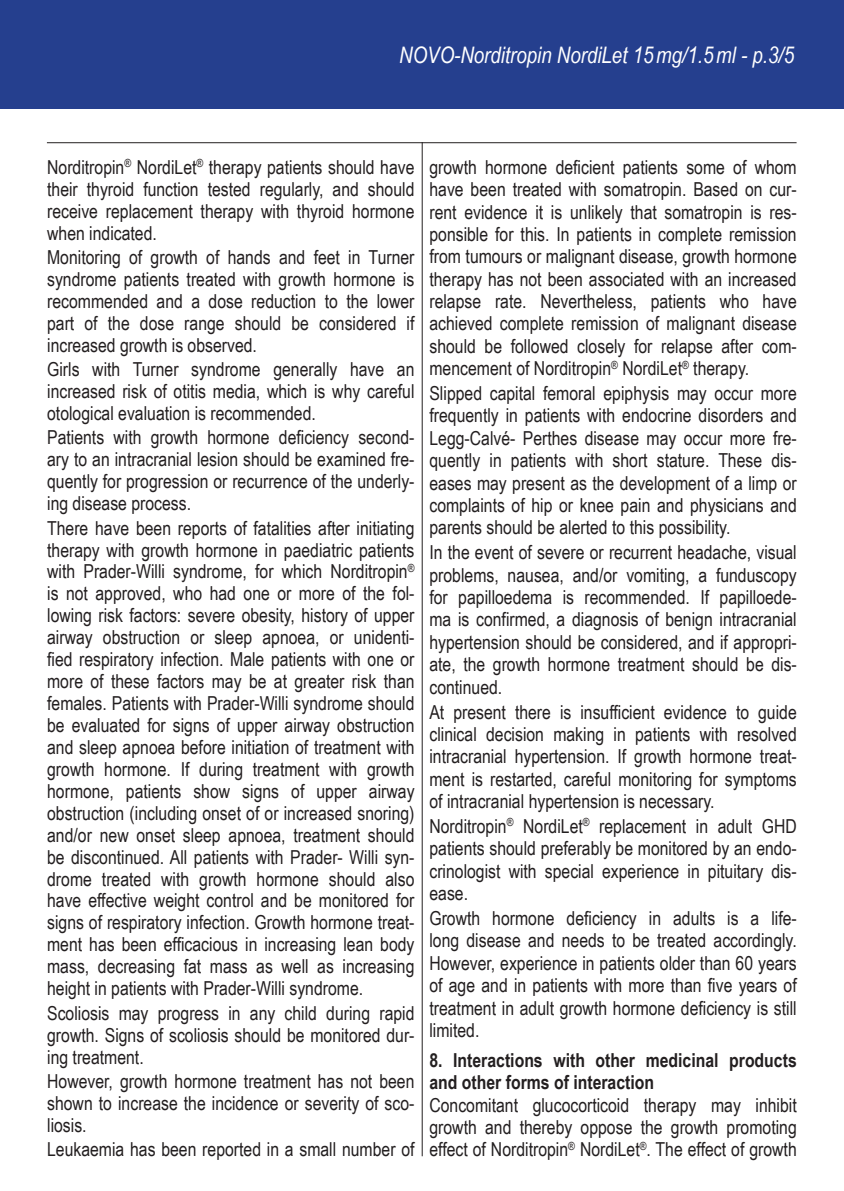
<style>
.page{position:relative;width:844px;height:1191px;background:#fff}
.page>*{position:absolute;margin:0;border:0;box-sizing:border-box;transform-origin:0 0}
.t1{font:italic 22.75px "Arial Narrow";color:#fff}
.t2{font:19.25px/21.9px "Arial Narrow";color:#231f20;text-align:justify}
.t3{font:700 19.25px/22.4px "Arial Narrow";color:#231f20}
</style>
<div class="page">
<div style="left:0;top:0;width:843px;height:109px;background:#253f8e"></div>
<hr style="left:47px;top:142px;width:749px;height:1px;background:#231f20">
<hr style="left:422px;top:142px;width:1px;height:1014px;background:#231f20">
<p class="t1" style="left:399px;top:39px;width:396px">NOVO-Norditropin NordiLet 15mg/1.5ml - p.3/5</p>
<p class="t2" style="left:47px;top:155px;width:369px">Norditropin<sup>®</sup> NordiLet<sup>®</sup> therapy patients should have their thyroid function tested regularly, and should receive replacement therapy with thyroid hormone when indicated.</p>
<p class="t2" style="left:47px;top:245px;width:369px">Monitoring of growth of hands and feet in Turner syndrome patients treated with growth hormone is recommended and a dose reduction to the lower part of the dose range should be considered if increased growth is observed.</p>
<p class="t2" style="left:47px;top:358px;width:369px">Girls with Turner syndrome generally have an increased risk of otitis media, which is why careful otological evaluation is recommended.</p>
<p class="t2" style="left:47px;top:426px;width:369px">Patients with growth hormone deficiency second&shy;ary to an intracranial lesion should be examined fre&shy;quently for progression or recurrence of the underly&shy;ing disease process.</p>
<p class="t2" style="left:47px;top:516px;width:369px">There have been reports of fatalities after initiating therapy with growth hormone in paediatric patients with Prader-Willi syndrome, for which Norditropin<sup>® </sup>is not approved, who had one or more of the fol&shy;lowing risk factors: severe obesity, history of upper airway obstruction or sleep apnoea, or unidenti&shy;fied respiratory infection. Male patients with one or more of these factors may be at greater risk than females. Patients with Prader-Willi syndrome should be evaluated for signs of upper airway obstruction and sleep apnoea before initiation of treatment with growth hormone. If during treatment with growth hormone, patients show signs of upper airway obstruction (including onset of or increased snoring) and/or new onset sleep apnoea, treatment should be discontinued. All patients with Prader- Willi syn&shy;drome treated with growth hormone should also have effective weight control and be monitored for signs of respiratory infection. Growth hormone treat&shy;ment has been efficacious in increasing lean body mass, decreasing fat mass as well as increasing height in patients with Prader-Willi syndrome.</p>
<p class="t2" style="left:47px;top:1001px;width:369px">Scoliosis may progress in any child during rapid growth. Signs of scoliosis should be monitored dur&shy;ing treatment.</p>
<p class="t2" style="left:47px;top:1069px;width:369px">However, growth hormone treatment has not been shown to increase the incidence or severity of sco&shy;liosis.</p>
<p class="t2" style="left:47px;top:1137px;width:369px">Leukaemia has been reported in a small number of</p>
<p class="t2" style="left:429px;top:155px;width:369px;line-height:22.4px">growth hormone deficient patients some of whom have been treated with somatropin. Based on cur&shy;rent evidence it is unlikely that somatropin is res&shy;ponsible for this. In patients in complete remission from tumours or malignant disease, growth hormone therapy has not been associated with an increased relapse rate. Nevertheless, patients who have achieved complete remission of malignant disease should be followed closely for relapse after com&shy;mencement of Norditropin<sup>®</sup> NordiLet<sup>®</sup> therapy.</p>
<p class="t2" style="left:429px;top:381px;width:369px;line-height:22.4px">Slipped capital femoral epiphysis may occur more frequently in patients with endocrine disorders and Legg-Calvé- Perthes disease may occur more fre&shy;quently in patients with short stature. These dis&shy;eases may present as the development of a limp or complaints of hip or knee pain and physicians and parents should be alerted to this possibility.</p>
<p class="t2" style="left:429px;top:540px;width:369px;line-height:22.4px">In the event of severe or recurrent headache, visual problems, nausea, and/or vomiting, a funduscopy for papilloedema is recommended. If papilloede&shy;ma is confirmed, a diagnosis of benign intracranial hypertension should be considered, and if appropri&shy;ate, the growth hormone treatment should be dis&shy;continued.</p>
<p class="t2" style="left:429px;top:700px;width:369px;line-height:22.4px">At present there is insufficient evidence to guide clinical decision making in patients with resolved intracranial hypertension. If growth hormone treat&shy;ment is restarted, careful monitoring for symptoms of intracranial hypertension is necessary.</p>
<p class="t2" style="left:429px;top:814px;width:369px;line-height:22.4px">Norditropin<sup>®</sup> NordiLet<sup>®</sup> replacement in adult GHD patients should preferably be monitored by an endo&shy;crinologist with special experience in pituitary dis&shy;ease.</p>
<p class="t2" style="left:429px;top:906px;width:369px;line-height:22.4px">Growth hormone deficiency in adults is a life&shy;long disease and needs to be treated accordingly.<br>However, experience in patients older than 60 years of age and in patients with more than five years of treatment in adult growth hormone deficiency is still limited.</p>
<p class="t3" style="left:429px;top:1047px;width:369px">8. Interactions with other medicinal products and other forms of interaction</p>
<p class="t2" style="left:429px;top:1092px;width:369px;line-height:22.4px">Concomitant glucocorticoid therapy may inhibit growth and thereby oppose the growth promoting effect of Norditropin<sup>®</sup> NordiLet<sup>®</sup>. The effect of growth</p>
</div>
